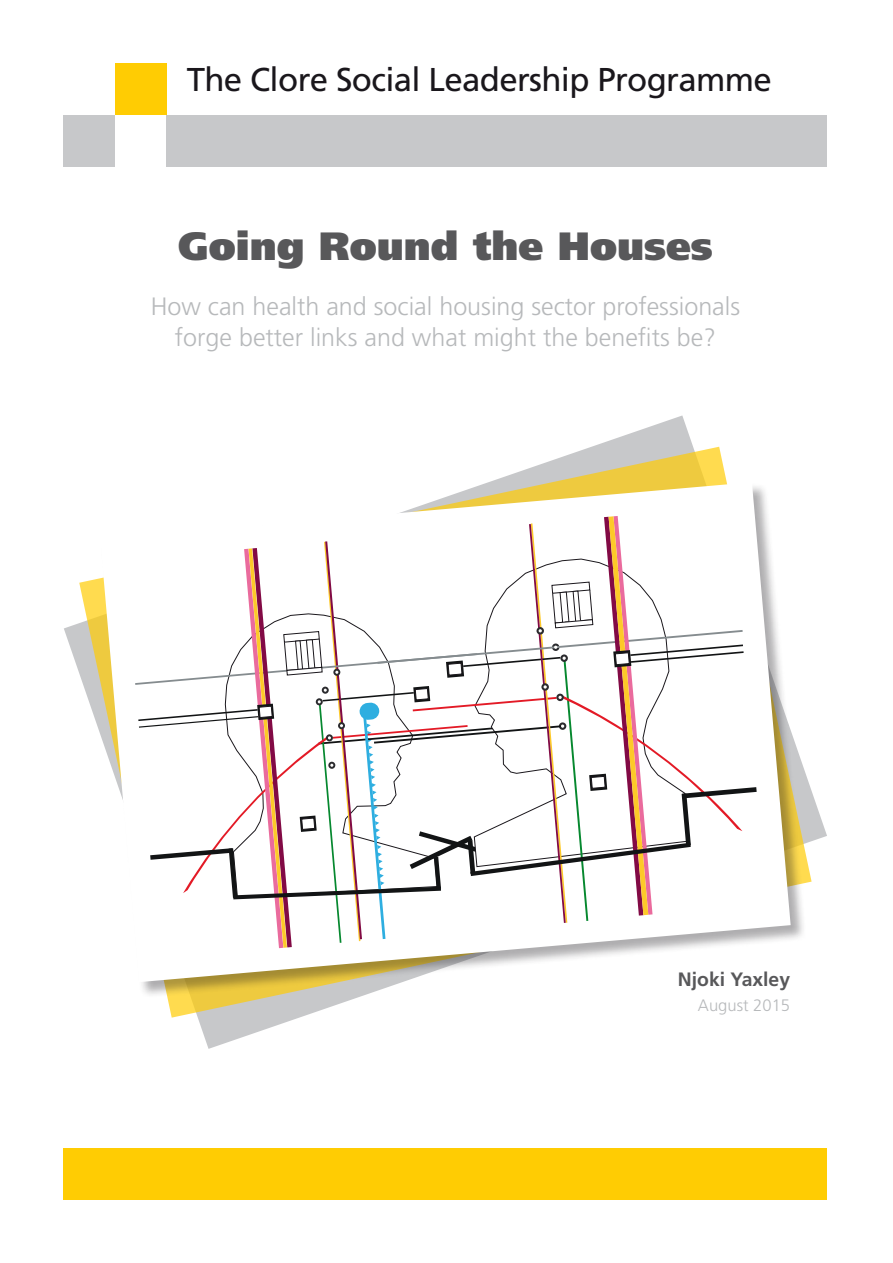
<style>
.page{position:relative;width:893px;height:1263px;background:#fff}
.page>*{position:absolute;margin:0;border:0;box-sizing:border-box;transform-origin:0 0}
.t1{font:900 39.45px "Frutiger";color:#58585a}
.t2{font:33px "Frutiger";letter-spacing:-.02em;color:#1a171c}
.t3{font:300 25.05px/30.2px "Frutiger";color:#b7b9bb;text-align:center}
.t4{font:700 19.35px "Frutiger";color:#58585a}
.t5{font:300 16.5px "Frutiger";color:#b7b9bb}
</style>
<div class="page">
<svg style="left:64px;top:415px;width:763px;height:634px"></svg>
<svg style="left:79px;top:447px;width:733px;height:571px"></svg>
<div style="left:100px;top:482px;width:706px;height:516px;background:#1a171c;opacity:.35"></div>
<svg style="left:100px;top:482px;width:691px;height:500px"></svg>
<svg style="left:135px;top:516px;width:622px;height:432px"></svg>
<div style="left:115px;top:64px;width:51px;height:51px;background:#ffcc03"></div>
<div style="left:64px;top:115px;width:51px;height:51px;background:#c7c8ca"></div>
<div style="left:166px;top:115px;width:661px;height:51px;background:#c7c8ca"></div>
<div style="left:64px;top:1148px;width:763px;height:51px;background:#ffcc03"></div>
<h2 class="t2" style="left:187px;top:60px;width:587px">The Clore Social Leadership Programme</h2>
<h1 class="t1" style="left:178px;top:222px;width:536px">Going Round the Houses</h1>
<p class="t3" style="left:151px;top:292px;width:591px">How can health and social housing sector professionals forge better links and what might the benefits be?</p>
<p class="t4" style="left:678px;top:968px;width:114px">Njoki Yaxley</p>
<p class="t5" style="left:698px;top:995px;width:94px">August 2015</p>
</div>
